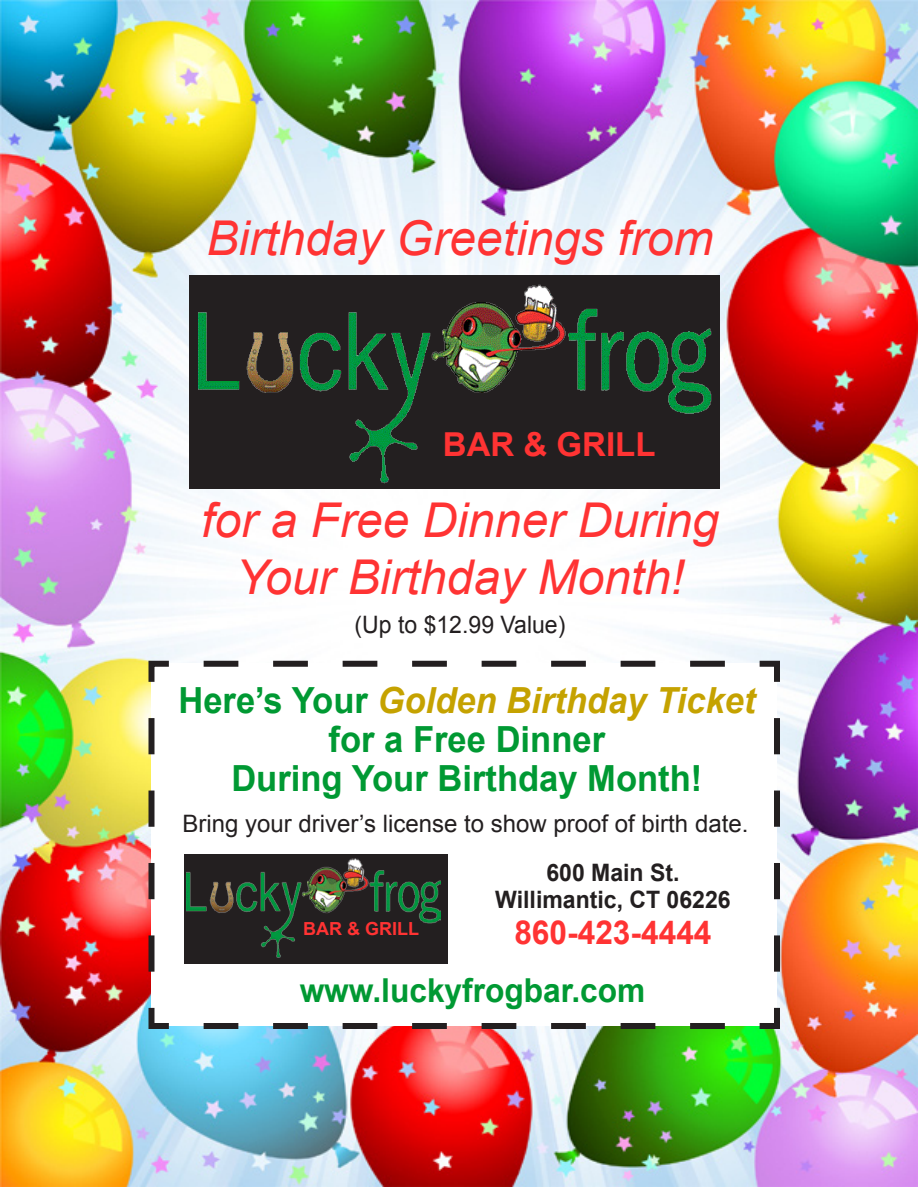
<style>
.page{position:relative;width:918px;height:1188px;background:#fff}
.page>*{position:absolute;margin:0;border:0;box-sizing:border-box;transform-origin:0 0}
.t1{font:italic 48px "Arial";color:#f33}
.t2{font:700 36px "Arial";color:#093;scale:.96 1}
.t3{font:italic 700 36px "Arial";color:#c5a200;scale:.96 1}
.t4{font:700 33px "Arial";color:#093;scale:.96 1}
.t5{font:700 33px "Arial";color:#f33;scale:.96 1}
.t6{font:700 33px "Arial";color:#f33}
.t7{font:24px "Arial";color:#231f20}
.t8{font:700 24px "Arial";color:#231f20;scale:.96 1}
.t9{font:24px "Arial";color:#231f20;scale:.96 1}
.t10{font:700 18px "Arial";color:#f33}
.s1{font-style:normal;color:#093}
</style>
<div class="page">
<img style="left:1px;top:0;width:916px;height:1187px">
<svg style="left:146px;top:658px;width:637px;height:374px"></svg>
<div style="left:189px;top:275px;width:531px;height:214px;background:#231f20"></div>
<img style="left:198px;top:284px;width:514px;height:200px">
<div style="left:184px;top:854px;width:263px;height:110px;background:#231f20"></div>
<img style="left:186px;top:859px;width:255px;height:99px">
<p class="t1" style="left:207px;top:207px;width:508px">Birthday Greetings from</p>
<p class="t6" style="left:443px;top:423px;width:214px">BAR &amp; GRILL</p>
<p class="t1" style="left:201px;top:489px;width:519px">for a Free Dinner During</p>
<p class="t1" style="left:236px;top:546px;width:450px">Your Birthday Month!</p>
<p class="t9" style="left:355px;top:609px;width:221px">(Up to $12.99 Value)</p>
<p class="t3" style="left:178px;top:677px;width:602px"><span class="s1">Here’s Your</span> Golden Birthday Ticket</p>
<p class="t2" style="left:329px;top:716px;width:290px">for a Free Dinner</p>
<p class="t2" style="left:231px;top:755px;width:492px">During Your Birthday Month!</p>
<p class="t7" style="left:182px;top:808px;width:568px">Bring your driver’s license to show proof of birth date.</p>
<p class="t8" style="left:546px;top:857px;width:140px">600 Main St.</p>
<p class="t8" style="left:495px;top:884px;width:247px">Willimantic, CT 06226</p>
<p class="t5" style="left:514px;top:911px;width:207px">860-423-4444</p>
<p class="t10" style="left:303px;top:917px;width:117px">BAR &amp; GRILL</p>
<p class="t4" style="left:300px;top:969px;width:362px">www.luckyfrogbar.com</p>
</div>
